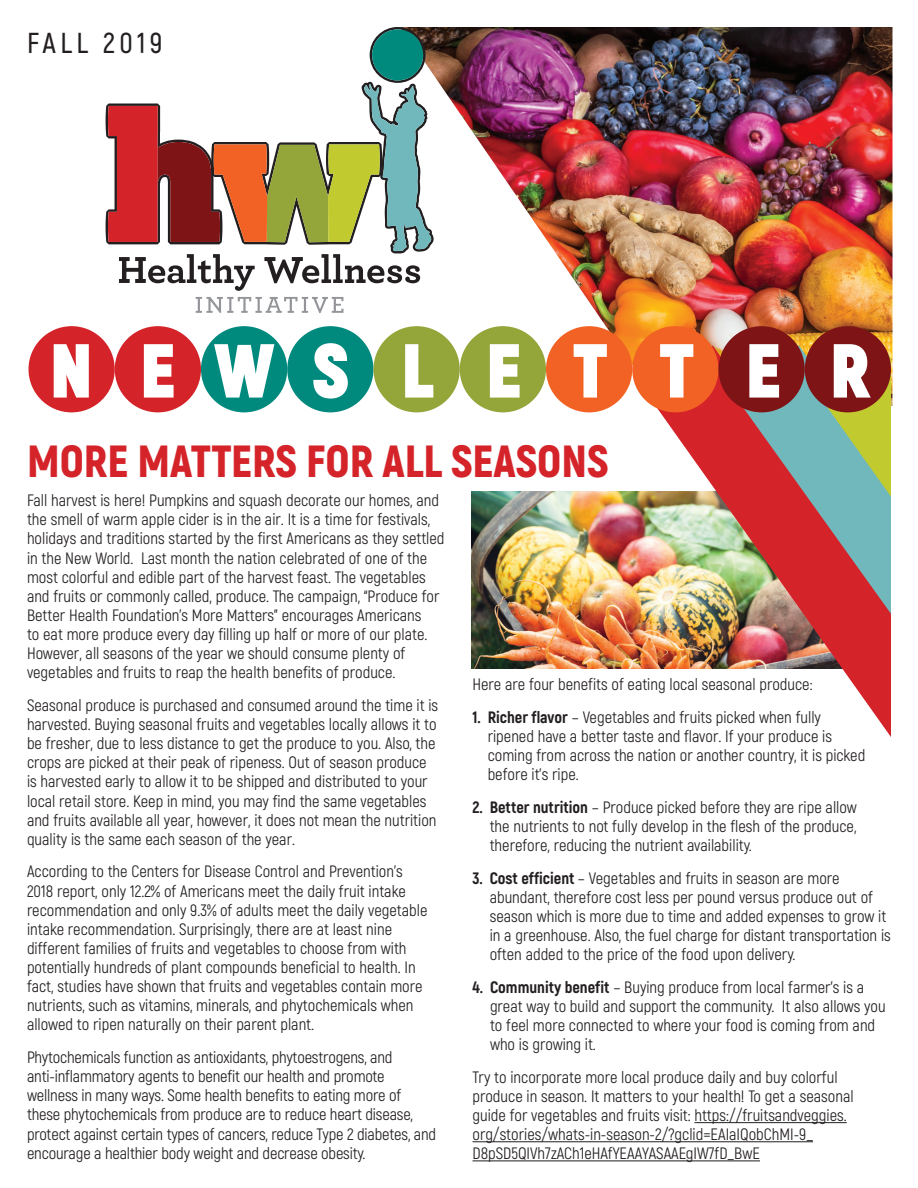
<style>
.page{position:relative;width:918px;height:1188px;background:#fff}
.page>*{position:absolute;margin:0;border:0;box-sizing:border-box;transform-origin:0 0}
.t1{font:900 72px "Akrobat";color:#fff}
.t2{font:900 45px "Akrobat";color:#d5232a}
.t3{font:600 28.8px "Akrobat";letter-spacing:.15em;color:#231f20}
.bullet_indent{font:16.5px/19.2px "Akrobat";color:#231f20}
.s1{font-weight:800}
</style>
<div class="page">
<hr style="left:694px;top:1122px;width:153px;height:1px;background:#231f20">
<hr style="left:472px;top:1141px;width:341px;height:1px;background:#231f20">
<hr style="left:472px;top:1160px;width:288px;height:1px;background:#231f20">
<img style="left:472px;top:491px;width:166px;height:178px">
<img style="left:401px;top:27px;width:491px;height:379px">
<img style="left:638px;top:346px;width:253px;height:391px">
<svg style="left:724px;top:346px;width:167px;height:268px;background:#b06764"></svg>
<div style="left:28px;top:326px;width:87px;height:86px;background:#d5232a;border-radius:50%"></div>
<div style="left:115px;top:326px;width:86px;height:86px;background:#d5232a;border-radius:50%"></div>
<div style="left:201px;top:326px;width:86px;height:86px;background:#00897d;border-radius:50%"></div>
<div style="left:287px;top:326px;width:86px;height:86px;background:#00897d;border-radius:50%"></div>
<div style="left:373px;top:326px;width:87px;height:86px;background:#94a53a;border-radius:50%"></div>
<div style="left:460px;top:326px;width:86px;height:86px;background:#94a53a;border-radius:50%"></div>
<div style="left:546px;top:326px;width:86px;height:86px;background:#f26224;border-radius:50%"></div>
<div style="left:632px;top:326px;width:86px;height:86px;background:#f26224;border-radius:50%"></div>
<div style="left:718px;top:326px;width:87px;height:86px;background:#7f1416;border-radius:50%"></div>
<div style="left:805px;top:326px;width:86px;height:86px;background:#7f1416;border-radius:50%"></div>
<svg style="left:53px;top:344px;width:36px;height:54px"></svg>
<svg style="left:143px;top:344px;width:31px;height:54px"></svg>
<svg style="left:212px;top:344px;width:64px;height:55px"></svg>
<svg style="left:313px;top:343px;width:35px;height:56px"></svg>
<svg style="left:405px;top:344px;width:29px;height:54px"></svg>
<svg style="left:489px;top:344px;width:31px;height:54px"></svg>
<svg style="left:573px;top:344px;width:34px;height:54px"></svg>
<svg style="left:660px;top:344px;width:34px;height:54px"></svg>
<svg style="left:749px;top:344px;width:31px;height:54px"></svg>
<svg style="left:809px;top:343px;width:82px;height:154px"></svg>
<svg style="left:196px;top:297px;width:147px;height:16px"></svg>
<svg style="left:106px;top:27px;width:328px;height:264px"></svg>
<p class="t3" style="left:27px;top:26px;width:137px">FALL 2019</p>
<p class="t1" style="left:51px;top:324px;width:43px">N</p>
<p class="t1" style="left:141px;top:324px;width:35px">E</p>
<p class="t1" style="left:216px;top:324px;width:59px">W</p>
<p class="t1" style="left:314px;top:324px;width:36px">S</p>
<p class="t1" style="left:402px;top:324px;width:32px">L</p>
<p class="t1" style="left:487px;top:324px;width:35px">E</p>
<p class="t1" style="left:574px;top:324px;width:34px">T</p>
<p class="t1" style="left:661px;top:324px;width:34px">T</p>
<p class="t1" style="left:746px;top:324px;width:35px">E</p>
<p class="t1" style="left:831px;top:324px;width:39px">R</p>
<p class="t2" style="left:27px;top:432px;width:583px">MORE MATTERS FOR ALL SEASONS</p>
<p class="bullet_indent" style="left:27px;top:491px;width:419px">Fall harvest is here! Pumpkins and squash decorate our homes, and the smell of warm apple cider is in the air. It is a time for festivals, holidays and traditions started by the first Americans as they settled in the New World. Last month the nation celebrated of one of the most colorful and edible part of the harvest feast. The vegetables and fruits or commonly called, produce. The campaign, “Produce for Better Health Foundation’s More Matters” encourages Americans<br>to eat more produce every day filling up half or more of our plate.<br>However, all seasons of the year we should consume plenty of vegetables and fruits to reap the health benefits of produce.</p>
<p class="bullet_indent" style="left:27px;top:696px;width:413px">Seasonal produce is purchased and consumed around the time it is harvested. Buying seasonal fruits and vegetables locally allows it to be fresher, due to less distance to get the produce to you. Also, the crops are picked at their peak of ripeness. Out of season produce is harvested early to allow it to be shipped and distributed to your local retail store. Keep in mind, you may find the same vegetables and fruits available all year, however, it does not mean the nutrition quality is the same each season of the year.</p>
<p class="bullet_indent" style="left:27px;top:862px;width:402px">According to the Centers for Disease Control and Prevention’s 2018 report, only 12.2% of Americans meet the daily fruit intake recommendation and only 9.3% of adults meet the daily vegetable intake recommendation. Surprisingly, there are at least nine different families of fruits and vegetables to choose from with potentially hundreds of plant compounds beneficial to health. In fact, studies have shown that fruits and vegetables contain more nutrients, such as vitamins, minerals, and phytochemicals when allowed to ripen naturally on their parent plant.</p>
<p class="bullet_indent" style="left:27px;top:1048px;width:411px">Phytochemicals function as antioxidants, phytoestrogens, and anti-inflammatory agents to benefit our health and promote wellness in many ways. Some health benefits to eating more of these phytochemicals from produce are to reduce heart disease, protect against certain types of cancers, reduce Type 2 diabetes, and encourage a healthier body weight and decrease obesity.</p>
<p class="bullet_indent" style="left:472px;top:675px;width:342px">Here are four benefits of eating local seasonal produce:</p>
<p class="bullet_indent" style="left:488px;top:707px;width:379px;text-indent:-15px"><span class="s1">1. Richer flavor</span> – Vegetables and fruits picked when fully ripened have a better taste and flavor. If your produce is coming from across the nation or another country, it is picked before it’s ripe.</p>
<p class="bullet_indent" style="left:490px;top:797px;width:368px;text-align:justify;text-indent:-17px"><span class="s1">2. Better nutrition</span> – Produce picked before they are ripe allow the nutrients to not fully develop in the flesh of the produce, therefore, reducing the nutrient availability.</p>
<p class="bullet_indent" style="left:490px;top:868px;width:403px;text-indent:-17px"><span class="s1">3. Cost efficient</span> – Vegetables and fruits in season are more abundant, therefore cost less per pound versus produce out of season which is more due to time and added expenses to grow it in a greenhouse. Also, the fuel charge for distant transportation is often added to the price of the food upon delivery.</p>
<p class="bullet_indent" style="left:490px;top:977px;width:397px;text-indent:-18px"><span class="s1">4. Community benefit</span> – Buying produce from local farmer’s is a great way to build and support the community. It also allows you to feel more connected to where your food is coming from and who is growing it.</p>
<p class="bullet_indent" style="left:472px;top:1067px;width:383px">Try to incorporate more local produce daily and buy colorful produce in season. It matters to your health! To get a seasonal guide for vegetables and fruits visit: https://fruitsandveggies. org/stories/whats-in-season-2/?gclid=EAIaIQobChMI-9_ D8pSD5QIVh7zACh1eHAfYEAAYASAAEgIW7fD_BwE</p>
</div>
